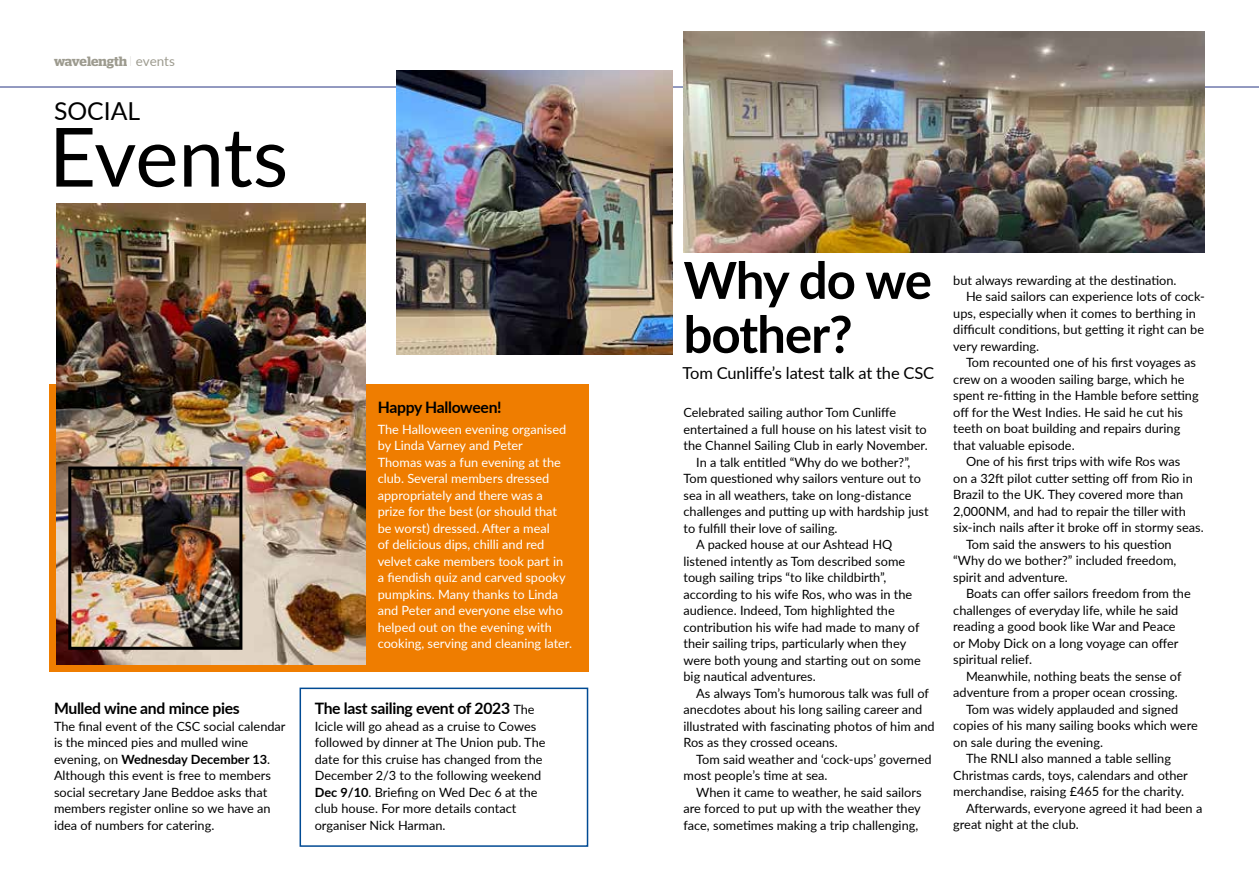
<style>
.page{position:relative;width:1259px;height:893px;background:#fff}
.page>*{position:absolute;margin:0;border:0;box-sizing:border-box;transform-origin:0 0}
.t1{font:81.75px "Lato";letter-spacing:-.005em;color:#000}
.t2{font:700 51px/54px "Lato";letter-spacing:-.02em;color:#000}
.t3{font:24.75px "Lato";color:#000}
.t4{font:16.5px "Lato";letter-spacing:-.01em;color:#000}
.t5{font:700 15.75px "Lato";letter-spacing:-.02em;color:#000}
.t6{font:600 13.5px "Stag";letter-spacing:-.005em;color:#9d9b8f}
.t7{font:12.75px/16.5px "Lato";color:#000}
.t8{font:12.75px/16.5px "Lato";color:#fff}
.s1{font-family:"Lato";font-weight:100}
.s2{font-family:"Lato";font-weight:400}
.s3{font-weight:700}
.s4{font-weight:400;font-size:12.75px}
</style>
<div class="page">
<div style="left:49px;top:384px;width:539px;height:288px;background:#ef7d00"></div>
<img style="left:57px;top:203px;width:308px;height:461px">
<img style="left:72px;top:470px;width:166px;height:176px">
<div style="left:68px;top:466px;width:174px;height:184px;border:3px solid #000"></div>
<div style="left:299px;top:688px;width:289px;height:159px;border:2px solid #004a93"></div>
<hr style="left:0;top:87px;width:1259px;height:1px;background:#283583">
<img style="left:683px;top:31px;width:522px;height:221px">
<img style="left:396px;top:70px;width:277px;height:284px">
<p class="t6" style="left:54px;top:54px;width:122px">wavelength <span class="s1">l</span> <span class="s2">events</span></p>
<h3 class="t3" style="left:54px;top:93px;width:88px">SOCIAL</h3>
<h1 class="t1" style="left:49px;top:98px;width:241px">Events</h1>
<p class="t5" style="left:54px;top:697px;width:187px">Mulled wine and mince pies</p>
<p class="t7" style="left:54px;top:717px;width:233px">The final event of the CSC social calendar is the minced pies and mulled wine evening, on <span class="s3">Wednesday December 13</span>.<br>Although this event is free to members social secretary Jane Beddoe asks that members register online so we have an idea of numbers for catering.</p>
<p class="t5" style="left:378px;top:396px;width:125px">Happy Halloween!</p>
<p class="t8" style="left:378px;top:420px;width:196px">The Halloween evening organised by Linda Varney and Peter<br>Thomas was a fun evening at the club. Several members dressed appropriately and there was a prize for the best (or should that be worst) dressed. After a meal<br>of delicious dips, chilli and red velvet cake members took part in a fiendish quiz and carved spooky pumpkins. Many thanks to Linda and Peter and everyone else who helped out on the evening with cooking, serving and cleaning later.</p>
<p class="t5" style="left:315px;top:697px;width:221px">The last sailing event of 2023 <span class="s4">The</span></p>
<p class="t7" style="left:315px;top:717px;width:232px">Icicle will go ahead as a cruise to Cowes followed by dinner at The Union pub. The date for this cruise has changed from the December 2/3 to the following weekend <span class="s3">Dec 9/10</span>. Briefing on Wed Dec 6 at the club house. For more details contact organiser Nick Harman.</p>
<h2 class="t2" style="left:683px;top:251px;width:250px">Why do we bother?</h2>
<p class="t4" style="left:682px;top:361px;width:253px">Tom Cunliffe’s latest talk at the CSC</p>
<p class="t7" style="left:683px;top:404px;width:214px">Celebrated sailing author Tom Cunliffe</p>
<p class="t7" style="left:683px;top:420px;width:245px">entertained a full house on his latest visit to</p>
<p class="t7" style="left:683px;top:437px;width:246px">the Channel Sailing Club in early November.</p>
<p class="t7" style="left:696px;top:453px;width:216px">In a talk entitled “Why do we bother?”,</p>
<p class="t7" style="left:683px;top:470px;width:239px">Tom questioned why sailors venture out to</p>
<p class="t7" style="left:683px;top:486px;width:230px">sea in all weathers, take on long-distance</p>
<p class="t7" style="left:683px;top:503px;width:247px">challenges and putting up with hardship just</p>
<p class="t7" style="left:683px;top:519px;width:156px">to fulfill their love of sailing.</p>
<p class="t7" style="left:696px;top:536px;width:197px">A packed house at our Ashtead HQ</p>
<p class="t7" style="left:683px;top:552px;width:223px">listened intently as Tom described some</p>
<p class="t7" style="left:683px;top:569px;width:204px">tough sailing trips “to like childbirth”,</p>
<p class="t7" style="left:683px;top:585px;width:230px">according to his wife Ros, who was in the</p>
<p class="t7" style="left:683px;top:602px;width:213px">audience. Indeed, Tom highlighted the</p>
<p class="t7" style="left:683px;top:618px;width:237px">contribution his wife had made to many of</p>
<p class="t7" style="left:683px;top:635px;width:224px">their sailing trips, particularly when they</p>
<p class="t7" style="left:683px;top:651px;width:239px">were both young and starting out on some</p>
<p class="t7" style="left:683px;top:668px;width:134px">big nautical adventures.</p>
<p class="t7" style="left:696px;top:684px;width:234px">As always Tom’s humorous talk was full of</p>
<p class="t7" style="left:683px;top:701px;width:240px">anecdotes about his long sailing career and</p>
<p class="t7" style="left:683px;top:717px;width:253px">illustrated with fascinating photos of him and</p>
<p class="t7" style="left:683px;top:734px;width:156px">Ros as they crossed oceans.</p>
<p class="t7" style="left:696px;top:750px;width:237px">Tom said weather and ‘cock-ups’ governed</p>
<p class="t7" style="left:683px;top:767px;width:146px">most people’s time at sea.</p>
<p class="t7" style="left:696px;top:783px;width:227px">When it came to weather, he said sailors</p>
<p class="t7" style="left:683px;top:800px;width:239px">are forced to put up with the weather they</p>
<p class="t7" style="left:683px;top:816px;width:236px">face, sometimes making a trip challenging,</p>
<p class="t7" style="left:953px;top:272px;width:225px">but always rewarding at the destination.</p>
<p class="t7" style="left:966px;top:288px;width:240px">He said sailors can experience lots of cock-</p>
<p class="t7" style="left:953px;top:305px;width:244px">ups, especially when it comes to berthing in</p>
<p class="t7" style="left:953px;top:321px;width:252px">difficult conditions, but getting it right can be</p>
<p class="t7" style="left:953px;top:338px;width:87px">very rewarding.</p>
<p class="t7" style="left:966px;top:354px;width:232px">Tom recounted one of his first voyages as</p>
<p class="t7" style="left:953px;top:371px;width:233px">crew on a wooden sailing barge, which he</p>
<p class="t7" style="left:953px;top:387px;width:247px">spent re-fitting in the Hamble before setting</p>
<p class="t7" style="left:953px;top:404px;width:231px">off for the West Indies. He said he cut his</p>
<p class="t7" style="left:953px;top:420px;width:229px">teeth on boat building and repairs during</p>
<p class="t7" style="left:953px;top:437px;width:123px">that valuable episode.</p>
<p class="t7" style="left:966px;top:453px;width:216px">One of his first trips with wife Ros was</p>
<p class="t7" style="left:953px;top:470px;width:241px">on a 32ft pilot cutter setting off from Rio in</p>
<p class="t7" style="left:953px;top:486px;width:231px">Brazil to the UK. They covered more than</p>
<p class="t7" style="left:953px;top:503px;width:234px">2,000NM, and had to repair the tiller with</p>
<p class="t7" style="left:953px;top:519px;width:252px">six-inch nails after it broke off in stormy seas.</p>
<p class="t7" style="left:966px;top:536px;width:207px">Tom said the answers to his question</p>
<p class="t7" style="left:953px;top:552px;width:225px">“Why do we bother?” included freedom,</p>
<p class="t7" style="left:953px;top:569px;width:116px">spirit and adventure.</p>
<p class="t7" style="left:966px;top:585px;width:226px">Boats can offer sailors freedom from the</p>
<p class="t7" style="left:953px;top:602px;width:226px">challenges of everyday life, while he said</p>
<p class="t7" style="left:953px;top:618px;width:224px">reading a good book like War and Peace</p>
<p class="t7" style="left:953px;top:635px;width:227px">or Moby Dick on a long voyage can offer</p>
<p class="t7" style="left:953px;top:651px;width:80px">spiritual relief.</p>
<p class="t7" style="left:966px;top:668px;width:217px">Meanwhile, nothing beats the sense of</p>
<p class="t7" style="left:953px;top:684px;width:226px">adventure from a proper ocean crossing.</p>
<p class="t7" style="left:966px;top:701px;width:214px">Tom was widely applauded and signed</p>
<p class="t7" style="left:953px;top:717px;width:246px">copies of his many sailing books which were</p>
<p class="t7" style="left:953px;top:733px;width:151px">on sale during the evening.</p>
<p class="t7" style="left:966px;top:750px;width:206px">The RNLI also manned a table selling</p>
<p class="t7" style="left:953px;top:766px;width:236px">Christmas cards, toys, calendars and other</p>
<p class="t7" style="left:953px;top:783px;width:232px">merchandise, raising £465 for the charity.</p>
<p class="t7" style="left:966px;top:799px;width:238px">Afterwards, everyone agreed it had been a</p>
<p class="t7" style="left:953px;top:816px;width:127px">great night at the club.</p>
</div>
